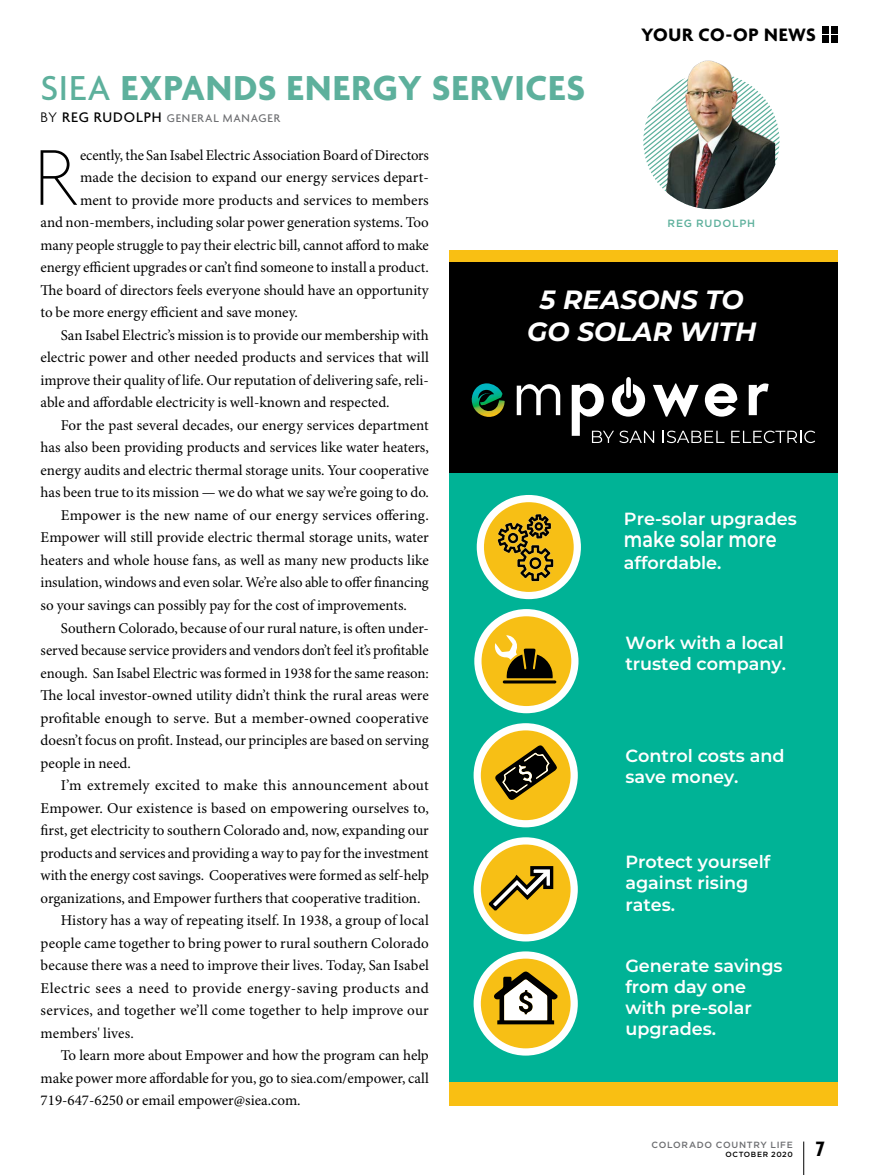
<style>
.page{position:relative;width:878px;height:1175px;background:#fff}
.page>*{position:absolute;margin:0;border:0;box-sizing:border-box;transform-origin:0 0}
.t1{font:100 85.5px "Agenda";color:#000}
.t2{font:700 37.5px "Agenda";letter-spacing:.02em;color:#5db09c}
.t3{font:italic 700 26.4px/31.7px "Montserrat";color:#fff;text-align:center}
.t4{font:700 condensed 22.5px "Agenda";color:#000}
.t5{font:600 21.75px "Montserrat";color:#fff;scale:.81 1}
.t6{font:700 19.5px "Agenda";letter-spacing:.03em;color:#000}
.t7{font:600 17.55px/21.1px "Montserrat";color:#fff}
.t8{font:15px "Minion Pro";color:#000}
.t9{font:15px "Minion Pro";letter-spacing:.025em;color:#000}
.t10{font:500 12px "Agenda";letter-spacing:.07em;color:#6d6e71}
.t11{font:500 10.5px "Gotham HTF";letter-spacing:.075em;color:#5db09c}
.t12{font:500 9px "Gotham HTF";letter-spacing:.075em;color:#6d6e71}
.t13{font:500 7.5px "Gotham HTF";letter-spacing:.08em;color:#000}
.s1{font-weight:500}
.s2{font-weight:300;font-size:15px;color:#000}
.s3{font-size:15px;color:#000}
</style>
<div class="page">
<svg style="left:643px;top:117px;width:136px;height:49px"></svg>
<img style="left:648px;top:60px;width:127px;height:149px">
<div style="left:449px;top:250px;width:388px;height:855px;background:#f9bf13"></div>
<div style="left:449px;top:472px;width:388px;height:609px;background:#00b396"></div>
<div style="left:449px;top:262px;width:388px;height:210px;background:#000"></div>
<div style="left:473px;top:951px;width:104px;height:104px;background:#fff;border-radius:50%"></div>
<div style="left:481px;top:958px;width:89px;height:90px;background:#f7bf15;border-radius:50%"></div>
<svg style="left:493px;top:971px;width:64px;height:53px"></svg>
<div style="left:473px;top:723px;width:104px;height:104px;background:#fff;border-radius:50%"></div>
<div style="left:481px;top:730px;width:89px;height:90px;background:#f7bf15;border-radius:50%"></div>
<svg style="left:495px;top:745px;width:62px;height:55px"></svg>
<div style="left:473px;top:837px;width:104px;height:104px;background:#fff;border-radius:50%"></div>
<div style="left:481px;top:844px;width:89px;height:90px;background:#f7bf15;border-radius:50%"></div>
<svg style="left:486px;top:864px;width:68px;height:48px"></svg>
<div style="left:474px;top:609px;width:104px;height:104px;background:#fff;border-radius:50%"></div>
<div style="left:481px;top:616px;width:90px;height:90px;background:#f7bf15;border-radius:50%"></div>
<svg style="left:494px;top:635px;width:62px;height:48px"></svg>
<img style="left:476px;top:495px;width:105px;height:105px">
<img style="left:471px;top:383px;width:33px;height:34px">
<svg style="left:516px;top:384px;width:44px;height:31px"></svg>
<svg style="left:571px;top:377px;width:244px;height:66px"></svg>
<hr style="left:803px;top:1141px;width:1px;height:33px;background:#000">
<div style="left:830px;top:36px;width:7px;height:7px;background:#000"></div>
<div style="left:830px;top:26px;width:7px;height:7px;background:#000"></div>
<div style="left:821px;top:36px;width:7px;height:7px;background:#000"></div>
<div style="left:821px;top:26px;width:7px;height:7px;background:#000"></div>
<h2 class="t2" style="left:40px;top:68px;width:546px"><span class="s1">SIEA</span> EXPANDS ENERGY SERVICES</h2>
<p class="t10" style="left:41px;top:112px;width:241px"><span class="s2">BY</span> <span class="s3">REG RUDOLPH</span> GENERAL MANAGER</p>
<h3 class="t6" style="left:641px;top:24px;width:176px">YOUR CO-OP NEWS</h3>
<h1 class="t1" style="left:34px;top:131px;width:43px">R</h1>
<p class="t8" style="left:80px;top:146px;width:350px">ecently, the San Isabel Electric Association Board of Directors</p>
<p class="t8" style="left:80px;top:168px;width:350px">made the decision to expand our energy services depart-</p>
<p class="t8" style="left:80px;top:191px;width:350px">ment to provide more products and services to members</p>
<p class="t8" style="left:41px;top:213px;width:390px">and non-members, including solar power generation systems. Too</p>
<p class="t8" style="left:41px;top:236px;width:390px">many people struggle to pay their electric bill, cannot afford to make</p>
<p class="t8" style="left:41px;top:258px;width:389px">energy efficient upgrades or can’t find someone to install a product.</p>
<p class="t8" style="left:41px;top:281px;width:390px">The board of directors feels everyone should have an opportunity</p>
<p class="t8" style="left:41px;top:303px;width:259px">to be more energy efficient and save money.</p>
<p class="t8" style="left:61px;top:326px;width:369px">San Isabel Electric’s mission is to provide our membership with</p>
<p class="t8" style="left:41px;top:348px;width:390px">electric power and other needed products and services that will</p>
<p class="t8" style="left:41px;top:371px;width:390px">improve their quality of life. Our reputation of delivering safe, reli-</p>
<p class="t8" style="left:41px;top:393px;width:350px">able and affordable electricity is well-known and respected.</p>
<p class="t8" style="left:61px;top:416px;width:369px">For the past several decades, our energy services department</p>
<p class="t8" style="left:41px;top:438px;width:390px">has also been providing products and services like water heaters,</p>
<p class="t8" style="left:41px;top:461px;width:390px">energy audits and electric thermal storage units. Your cooperative</p>
<p class="t8" style="left:41px;top:483px;width:390px">has been true to its mission — we do what we say we’re going to do.</p>
<p class="t8" style="left:61px;top:506px;width:369px">Empower is the new name of our energy services offering.</p>
<p class="t8" style="left:41px;top:528px;width:390px">Empower will still provide electric thermal storage units, water</p>
<p class="t8" style="left:41px;top:551px;width:390px">heaters and whole house fans, as well as many new products like</p>
<p class="t8" style="left:41px;top:573px;width:390px">insulation, windows and even solar. We’re also able to offer financing</p>
<p class="t8" style="left:41px;top:596px;width:368px">so your savings can possibly pay for the cost of improvements.</p>
<p class="t8" style="left:61px;top:618px;width:369px">Southern Colorado, because of our rural nature, is often under-</p>
<p class="t8" style="left:41px;top:641px;width:389px">served because service providers and vendors don’t feel it’s profitable</p>
<p class="t8" style="left:41px;top:663px;width:390px">enough. San Isabel Electric was formed in 1938 for the same reason:</p>
<p class="t8" style="left:41px;top:686px;width:389px">The local investor-owned utility didn’t think the rural areas were</p>
<p class="t8" style="left:41px;top:708px;width:390px">profitable enough to serve. But a member-owned cooperative</p>
<p class="t8" style="left:41px;top:731px;width:390px">doesn’t focus on profit. Instead, our principles are based on serving</p>
<p class="t8" style="left:41px;top:753px;width:92px">people in need.</p>
<p class="t8" style="left:61px;top:776px;width:369px">I’m extremely excited to make this announcement about</p>
<p class="t8" style="left:41px;top:798px;width:390px">Empower. Our existence is based on empowering ourselves to,</p>
<p class="t8" style="left:41px;top:821px;width:390px">first, get electricity to southern Colorado and, now, expanding our</p>
<p class="t8" style="left:41px;top:843px;width:389px">products and services and providing a way to pay for the investment</p>
<p class="t8" style="left:41px;top:866px;width:390px">with the energy cost savings. Cooperatives were formed as self-help</p>
<p class="t8" style="left:41px;top:888px;width:381px">organizations, and Empower furthers that cooperative tradition.</p>
<p class="t8" style="left:61px;top:911px;width:369px">History has a way of repeating itself. In 1938, a group of local</p>
<p class="t8" style="left:41px;top:933px;width:390px">people came together to bring power to rural southern Colorado</p>
<p class="t8" style="left:41px;top:956px;width:390px">because there was a need to improve their lives. Today, San Isabel</p>
<p class="t9" style="left:41px;top:978px;width:389px">Electric sees a need to provide energy-saving products and</p>
<p class="t8" style="left:41px;top:1001px;width:389px">services, and together we’ll come together to help improve our</p>
<p class="t8" style="left:41px;top:1023px;width:95px">members' lives.</p>
<p class="t8" style="left:61px;top:1046px;width:369px">To learn more about Empower and how the program can help</p>
<p class="t8" style="left:41px;top:1068px;width:389px">make power more affordable for you, go to siea.com/empower, call</p>
<p class="t8" style="left:41px;top:1091px;width:261px">719-647-6250 or email empower@siea.com.</p>
<p class="t11" style="left:667px;top:218px;width:89px">REG RUDOLPH</p>
<h3 class="t3" style="left:527px;top:283px;width:231px">5 REASONS TO<br>GO SOLAR WITH</h3>
<p class="t7" style="left:624px;top:508px;width:174px">Pre-solar upgrades</p>
<h3 class="t5" style="left:624px;top:523px;width:190px">make solar more</h3>
<p class="t7" style="left:624px;top:551px;width:99px">affordable.</p>
<p class="t7" style="left:625px;top:631px;width:162px">Work with a local trusted company.</p>
<p class="t7" style="left:625px;top:744px;width:161px">Control costs and save money.</p>
<p class="t7" style="left:625px;top:850px;width:146px">Protect yourself against rising rates.</p>
<p class="t7" style="left:625px;top:954px;width:159px">Generate savings from day one with pre-solar upgrades.</p>
<p class="t12" style="left:651px;top:1140px;width:143px">COLORADO COUNTRY LIFE</p>
<p class="t13" style="left:725px;top:1150px;width:69px">OCTOBER 2020</p>
<h3 class="t4" style="left:816px;top:1136px;width:10px">7</h3>
</div>
